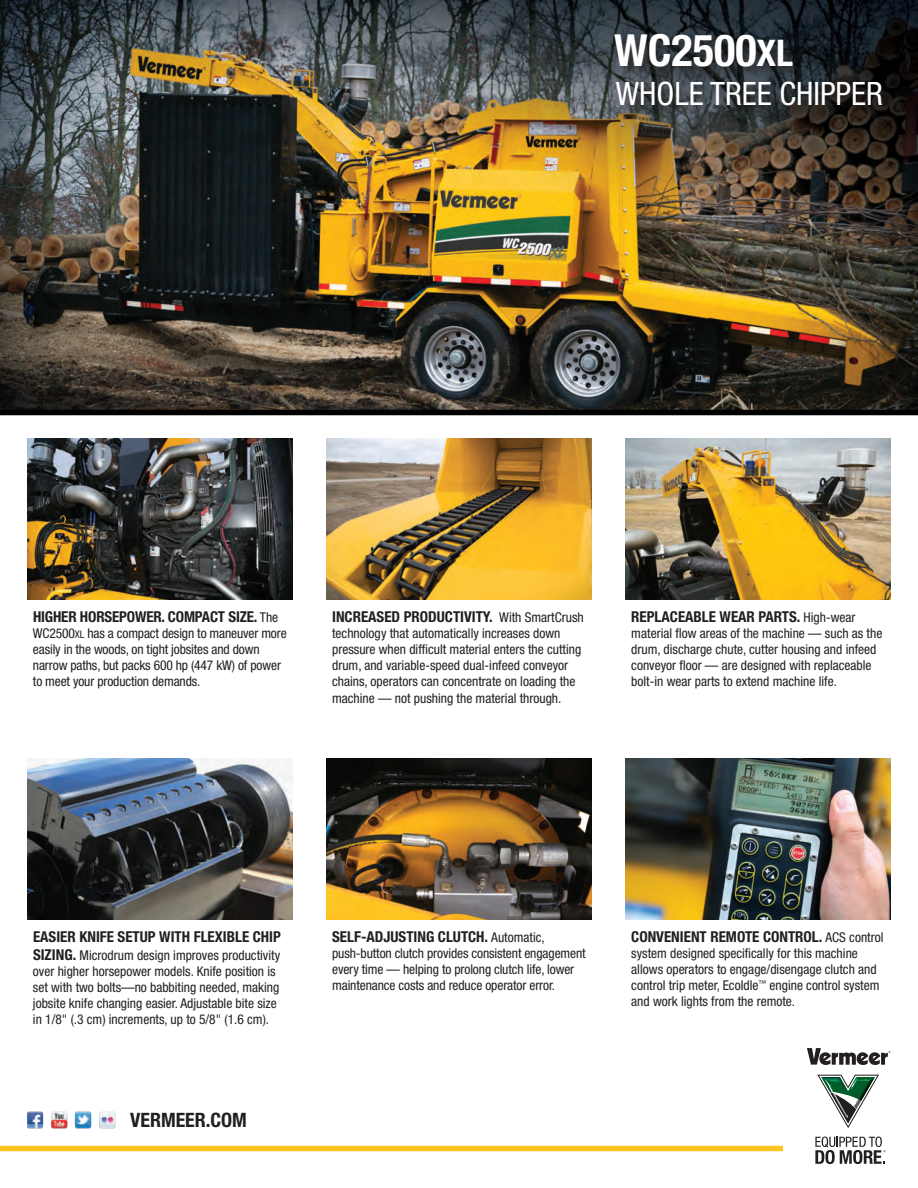
<style>
.page{position:relative;width:918px;height:1188px;background:#fff}
.page>*{position:absolute;margin:0;border:0;box-sizing:border-box;transform-origin:0 0}
.t1{font:700 condensed 44.25px "Helvetica Neue";color:#fff}
.t2{font:condensed 32.25px "Helvetica Neue";color:#fff}
.t3{font:700 condensed 19.8px "Helvetica Neue";color:#231f20}
.t4{font:700 condensed 15px "Helvetica Neue";color:#231f20}
.t5{font:condensed 13.5px/16.2px "Helvetica Neue";color:#231f20}
.s1{font-size:36.75px}
.s2{font-weight:400;font-size:13.5px}
.s3{font-size:10.5px}
.s4{font-weight:700;font-size:15px}
</style>
<div class="page">
<img style="left:0;top:0;width:918px;height:410px">
<img style="left:27px;top:438px;width:266px;height:161px">
<img style="left:326px;top:438px;width:266px;height:161px">
<img style="left:625px;top:438px;width:266px;height:161px">
<img style="left:27px;top:758px;width:266px;height:162px">
<img style="left:326px;top:758px;width:266px;height:162px">
<img style="left:625px;top:758px;width:266px;height:162px">
<div style="left:0;top:410px;width:918px;height:5px;background:#010101"></div>
<svg style="left:807px;top:1048px;width:83px;height:17px"></svg>
<svg style="left:815px;top:1137px;width:71px;height:27px"></svg>
<svg style="left:817px;top:1075px;width:62px;height:53px"></svg>
<img style="left:27px;top:1111px;width:89px;height:18px">
<div style="left:0;top:1146px;width:783px;height:5px;background:#fec422"></div>
<div style="left:613px;top:78px;width:281px;height:40px;background:#231f20;opacity:.75"></div>
<div style="left:612px;top:30px;width:194px;height:49px;background:#231f20;opacity:.75"></div>
<p class="t1" style="left:614px;top:23px;width:181px">WC2500<span class="s1">XL</span></p>
<p class="t2" style="left:616px;top:75px;width:268px">WHOLE TREE CHIPPER</p>
<p class="t4" style="left:33px;top:607px;width:247px">HIGHER HORSEPOWER. COMPACT SIZE. <span class="s2">The</span></p>
<p class="t5" style="left:33px;top:625px;width:255px">WC2500<span class="s3">XL</span> has a compact design to maneuver more easily in the woods, on tight jobsites and down</p>
<p class="t5" style="left:33px;top:657px;width:249px">narrow paths, but packs 600 hp (447 kW) of power to meet your production demands.</p>
<p class="t4" style="left:332px;top:607px;width:253px">INCREASED PRODUCTIVITY. <span class="s2">With SmartCrush</span></p>
<p class="t5" style="left:332px;top:625px;width:251px">technology that automatically increases down pressure when difficult material enters the cutting drum, and variable-speed dual-infeed conveyor chains, operators can concentrate on loading the machine — not pushing the material through.</p>
<p class="t4" style="left:631px;top:607px;width:226px">REPLACEABLE WEAR PARTS. <span class="s2">High-wear</span></p>
<p class="t5" style="left:631px;top:625px;width:253px">material flow areas of the machine — such as the drum, discharge chute, cutter housing and infeed conveyor floor — are designed with replaceable bolt-in wear parts to extend machine life.</p>
<p class="t4" style="left:33px;top:927px;width:249px">EASIER KNIFE SETUP WITH FLEXIBLE CHIP</p>
<p class="t5" style="left:33px;top:947px;width:249px"><span class="s4">SIZING.</span> Microdrum design improves productivity over higher horsepower models. Knife position is set with two bolts—no babbiting needed, making jobsite knife changing easier. Adjustable bite size in 1/8" (.3 cm) increments, up to 5/8" (1.6 cm).</p>
<p class="t3" style="left:130px;top:1108px;width:118px">VERMEER.COM</p>
<p class="t4" style="left:332px;top:927px;width:214px">SELF-ADJUSTING CLUTCH. <span class="s2">Automatic,</span></p>
<p class="t5" style="left:332px;top:945px;width:255px">push-button clutch provides consistent engagement every time — helping to prolong clutch life, lower maintenance costs and reduce operator error.</p>
<p class="t4" style="left:631px;top:927px;width:254px">CONVENIENT REMOTE CONTROL. <span class="s2">ACS control</span></p>
<p class="t5" style="left:631px;top:945px;width:250px">system designed specifically for this machine allows operators to engage/disengage clutch and control trip meter, EcoIdle<sup>™</sup> engine control system and work lights from the remote.</p>
</div>
